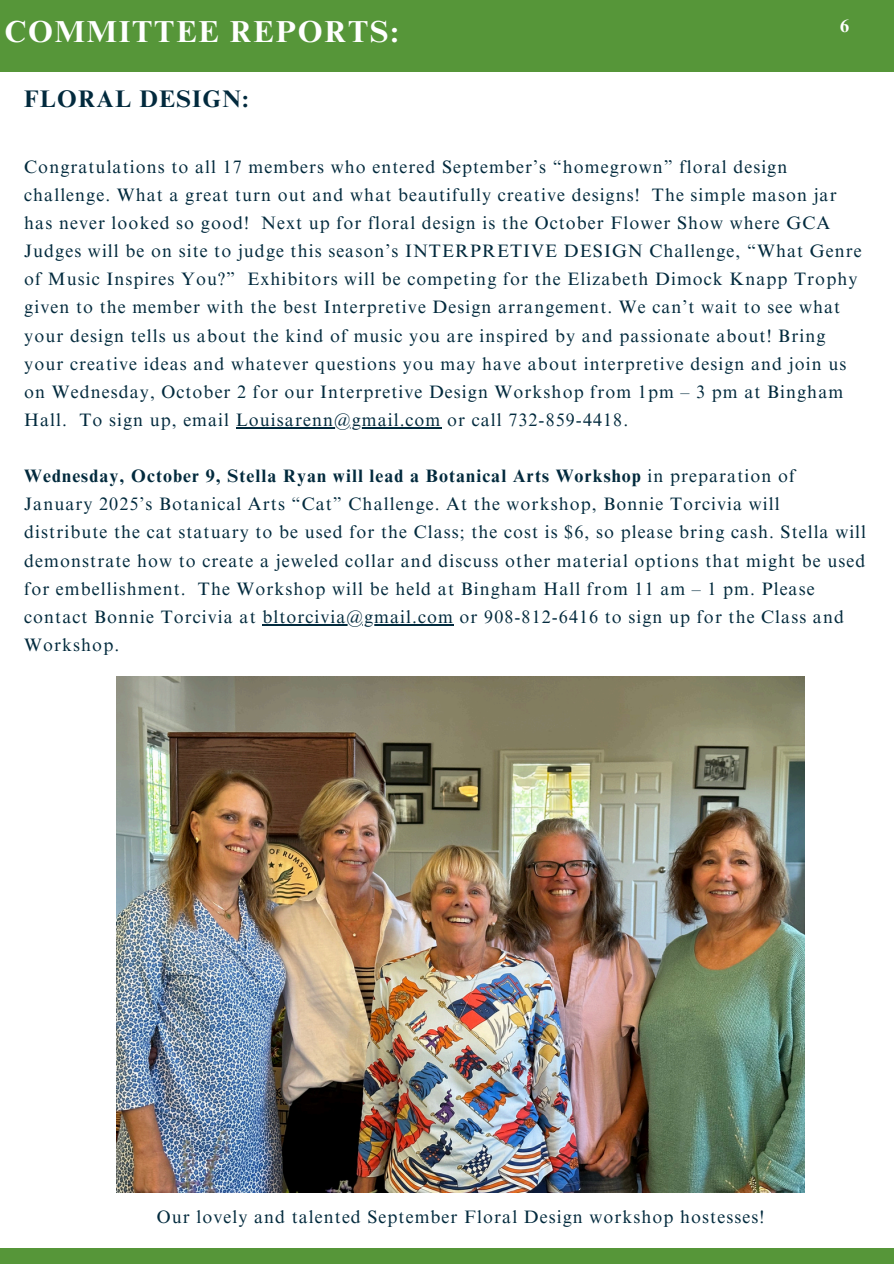
<style>
.page{position:relative;width:894px;height:1264px;background:#fff}
.page>*{position:absolute;margin:0;border:0;box-sizing:border-box;transform-origin:0 0}
.t1{font:700 30.3px "Times NRMT Pro";letter-spacing:.06em;color:#fff}
.t2{font:700 24px "Times NRMT Pro";letter-spacing:.05em;color:#022a3d}
.t3{font:18px/28.2px "Times NRMT Pro";letter-spacing:.06em;color:#022a3d}
.t4{font:700 18px "Times NRMT Pro";color:#fff}
.s1{font-weight:700}
</style>
<div class="page">
<div style="left:0;top:0;width:893px;height:71px;background:#569639"></div>
<div style="left:0;top:1248px;width:893px;height:15px;background:#569639"></div>
<img style="left:117px;top:676px;width:687px;height:516px">
<hr style="left:236px;top:427px;width:205px;height:1px;background:#022a3d">
<hr style="left:262px;top:624px;width:192px;height:1px;background:#022a3d">
<h1 class="t1" style="left:4px;top:20px;width:395px">COMMITTEE REPORTS:</h1>
<p class="t4" style="left:839px;top:19px;width:10px">6</p>
<p class="t2" style="left:24px;top:90px;width:226px">FLORAL DESIGN:</p>
<p class="t3" style="left:24px;top:155px;width:838px">Congratulations to all 17 members who entered September’s “homegrown” floral design challenge. What a great turn out and what beautifully creative designs! The simple mason jar has never looked so good! Next up for floral design is the October Flower Show where GCA Judges will be on site to judge this season’s INTERPRETIVE DESIGN Challenge, “What Genre of Music Inspires You?” Exhibitors will be competing for the Elizabeth Dimock Knapp Trophy given to the member with the best Interpretive Design arrangement. We can’t wait to see what your design tells us about the kind of music you are inspired by and passionate about! Bring your creative ideas and whatever questions you may have about interpretive design and join us on Wednesday, October 2 for our Interpretive Design Workshop from 1pm – 3 pm at Bingham Hall. To sign up, email Louisarenn@gmail.com or call 732-859-4418.</p>
<p class="t3" style="left:24px;top:464px;width:843px"><span class="s1">Wednesday, October 9, Stella Ryan will lead a Botanical Arts Workshop</span> in preparation of January 2025’s Botanical Arts “Cat” Challenge. At the workshop, Bonnie Torcivia will distribute the cat statuary to be used for the Class; the cost is $6, so please bring cash. Stella will demonstrate how to create a jeweled collar and discuss other material options that might be used for embellishment. The Workshop will be held at Bingham Hall from 11 am – 1 pm. Please contact Bonnie Torcivia at bltorcivia@gmail.com or 908-812-6416 to sign up for the Class and Workshop.</p>
<p class="t3" style="left:157px;top:1205px;width:608px">Our lovely and talented September Floral Design workshop hostesses!</p>
</div>
